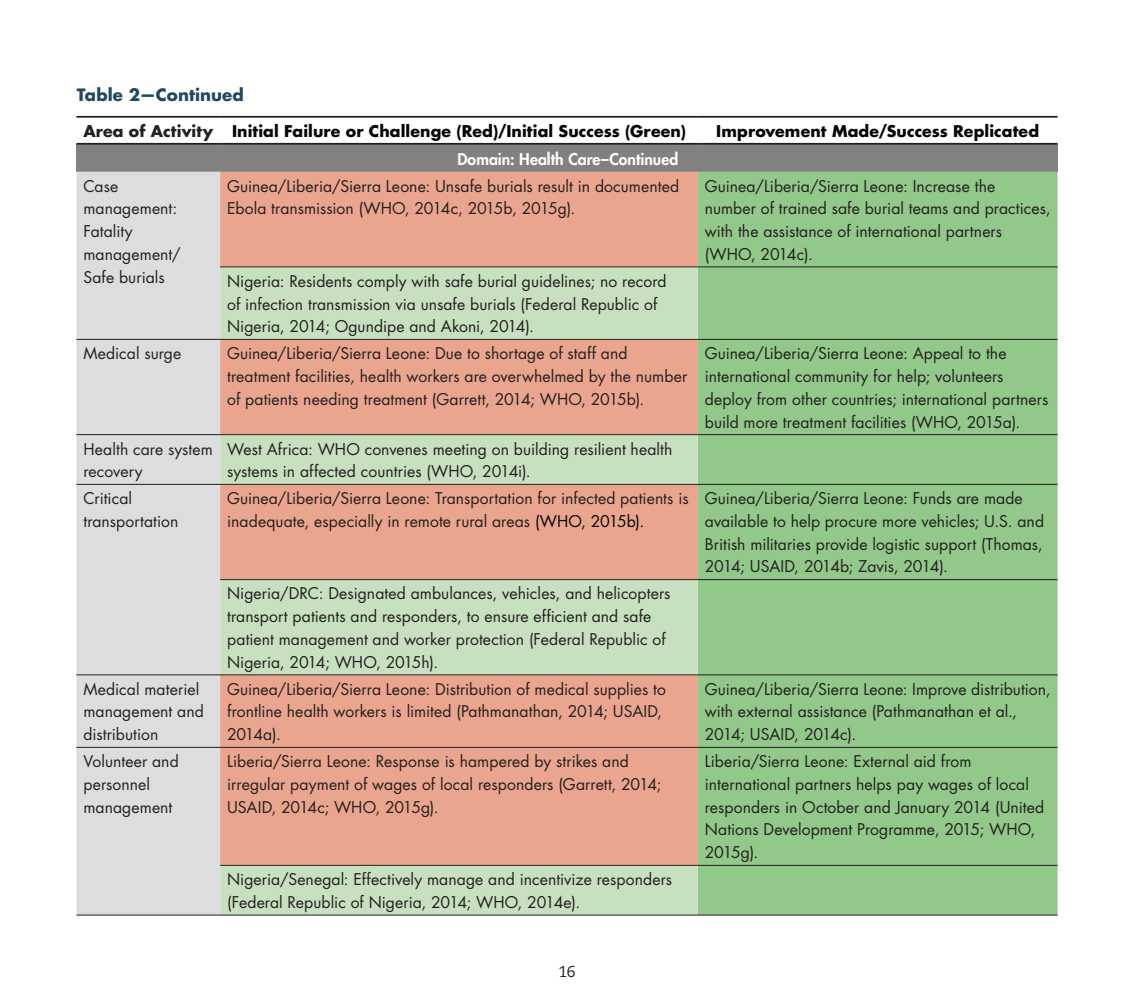
<style>
.page{position:relative;width:1134px;height:1008px;background:#fff}
.page>*{position:absolute;margin:0;border:0;box-sizing:border-box;transform-origin:0 0}
.t1{font:700 16.62px "Futura Std";letter-spacing:.005em;color:#204860}
.t2{font:15.75px/22.8px "Futura Std";letter-spacing:.005em;color:#231f20}
.t3{font:700 15.75px "Futura Std";letter-spacing:.005em;color:#040503}
.t4{font:800 15.75px "Futura Std";letter-spacing:.005em;color:#fff}
.t5{font:15.75px "Caecilia LT Std";color:#231f20}
.s1{color:#231f20}
.s2{color:#040503}
</style>
<div class="page">
<div style="left:76px;top:144px;width:982px;height:28px;background:#808180"></div>
<div style="left:76px;top:172px;width:144px;height:743px;background:#dcdddf"></div>
<div style="left:220px;top:172px;width:478px;height:95px;background:#eaa58e"></div>
<div style="left:698px;top:172px;width:360px;height:743px;background:#92c889"></div>
<svg style="left:220px;top:268px;width:478px;height:647px;fill:#eaa58e"></svg>
<hr style="left:76px;top:116px;width:144px;height:2px;background:#231f20">
<hr style="left:220px;top:116px;width:478px;height:2px;background:#231f20">
<hr style="left:698px;top:116px;width:360px;height:2px;background:#231f20">
<hr style="left:76px;top:143px;width:144px;height:2px;background:#231f20">
<hr style="left:220px;top:143px;width:478px;height:2px;background:#231f20">
<hr style="left:698px;top:143px;width:360px;height:2px;background:#231f20">
<hr style="left:220px;top:267px;width:478px;height:1px;background:#231f20">
<hr style="left:698px;top:267px;width:360px;height:1px;background:#231f20">
<hr style="left:76px;top:339px;width:144px;height:1px;background:#231f20">
<hr style="left:220px;top:339px;width:478px;height:1px;background:#231f20">
<hr style="left:698px;top:339px;width:360px;height:1px;background:#231f20">
<hr style="left:76px;top:434px;width:144px;height:1px;background:#231f20">
<hr style="left:220px;top:434px;width:478px;height:1px;background:#231f20">
<hr style="left:698px;top:434px;width:360px;height:1px;background:#231f20">
<hr style="left:76px;top:484px;width:144px;height:1px;background:#231f20">
<hr style="left:220px;top:484px;width:478px;height:1px;background:#231f20">
<hr style="left:698px;top:484px;width:360px;height:1px;background:#231f20">
<hr style="left:220px;top:579px;width:478px;height:1px;background:#231f20">
<hr style="left:698px;top:579px;width:360px;height:1px;background:#231f20">
<hr style="left:76px;top:675px;width:144px;height:1px;background:#231f20">
<hr style="left:220px;top:675px;width:478px;height:1px;background:#231f20">
<hr style="left:698px;top:675px;width:360px;height:1px;background:#231f20">
<hr style="left:76px;top:747px;width:144px;height:1px;background:#231f20">
<hr style="left:220px;top:747px;width:478px;height:1px;background:#231f20">
<hr style="left:698px;top:747px;width:360px;height:1px;background:#231f20">
<hr style="left:220px;top:865px;width:478px;height:1px;background:#231f20">
<hr style="left:698px;top:865px;width:360px;height:1px;background:#231f20">
<hr style="left:76px;top:915px;width:144px;height:1px;background:#231f20">
<hr style="left:220px;top:915px;width:478px;height:1px;background:#231f20">
<hr style="left:698px;top:915px;width:360px;height:1px;background:#231f20">
<p class="t1" style="left:77px;top:84px;width:169px">Table 2—Continued</p>
<p class="t3" style="left:83px;top:120px;width:604px"><span class="s1">Area of Activity</span> Initial Failure or Challenge (Red)/Initial Success (Green)</p>
<p class="t3" style="left:716px;top:120px;width:324px">Improvement Made/Success Replicated</p>
<p class="t4" style="left:457px;top:149px;width:222px">Domain: Health Care–Continued</p>
<p class="t2" style="left:83px;top:175px;width:99px">Case management:<br>Fatality management/<br>Safe burials</p>
<p class="t2" style="left:227px;top:175px;width:453px">Guinea/Liberia/Sierra Leone: Unsafe burials result in documented<br>Ebola transmission (WHO, 2014c, 2015b, 2015g).</p>
<p class="t2" style="left:705px;top:175px;width:347px">Guinea/Liberia/Sierra Leone: Increase the<br>number of trained safe burial teams and practices, with the assistance of international partners (WHO, 2014c).</p>
<p class="t2" style="left:227px;top:270px;width:441px">Nigeria: Residents comply with safe burial guidelines; no record of infection transmission via unsafe burials (Federal Republic of<br>Nigeria, 2014; Ogundipe and Akoni, 2014).</p>
<p class="t2" style="left:83px;top:342px;width:100px">Medical surge</p>
<p class="t2" style="left:227px;top:342px;width:462px">Guinea/Liberia/Sierra Leone: Due to shortage of staff and treatment facilities, health workers are overwhelmed by the number of patients needing treatment (Garrett, 2014; WHO, 2015b).</p>
<p class="t2" style="left:705px;top:342px;width:345px">Guinea/Liberia/Sierra Leone: Appeal to the international community for help; volunteers deploy from other countries; international partners build more treatment facilities (WHO, 2015a).</p>
<p class="t2" style="left:83px;top:438px;width:131px">Health care system recovery</p>
<p class="t2" style="left:227px;top:438px;width:447px">West Africa: WHO convenes meeting on building resilient health systems in affected countries (WHO, 2014i).</p>
<p class="t2" style="left:83px;top:487px;width:97px">Critical transportation</p>
<p class="t2" style="left:227px;top:487px;width:463px">Guinea/Liberia/Sierra Leone: Transportation for infected patients is inadequate, especially in remote rural areas <span class="s2">(WHO, 2015b).</span></p>
<p class="t2" style="left:705px;top:487px;width:341px">Guinea/Liberia/Sierra Leone: Funds are made available to help procure more vehicles; U.S. and British militaries provide logistic support (Thomas, 2014; USAID, 2014b; Zavis, 2014).</p>
<p class="t2" style="left:227px;top:583px;width:445px">Nigeria/DRC: Designated ambulances, vehicles, and helicopters transport patients and responders, to ensure efficient and safe patient management and worker protection (Federal Republic of Nigeria, 2014; WHO, 2015h).</p>
<p class="t2" style="left:83px;top:678px;width:122px">Medical materiel management and distribution</p>
<p class="t2" style="left:227px;top:678px;width:440px">Guinea/Liberia/Sierra Leone: Distribution of medical supplies to frontline health workers is limited (Pathmanathan, 2014; USAID,<br>2014a).</p>
<p class="t2" style="left:705px;top:678px;width:347px">Guinea/Liberia/Sierra Leone: Improve distribution, with external assistance (Pathmanathan et al.,<br>2014; USAID, 2014c).</p>
<p class="t2" style="left:83px;top:750px;width:97px">Volunteer and personnel management</p>
<p class="t2" style="left:227px;top:750px;width:436px">Liberia/Sierra Leone: Response is hampered by strikes and irregular payment of wages of local responders (Garrett, 2014;<br>USAID, 2014c; WHO, 2015g).</p>
<p class="t2" style="left:705px;top:750px;width:341px">Liberia/Sierra Leone: External aid from international partners helps pay wages of local responders in October and January 2014 (United Nations Development Programme, 2015; WHO, 2015g).</p>
<p class="t2" style="left:227px;top:868px;width:447px">Nigeria/Senegal: Effectively manage and incentivize responders (Federal Republic of Nigeria, 2014; WHO, 2014e).</p>
<p class="t5" style="left:558px;top:962px;width:19px">16</p>
</div>
